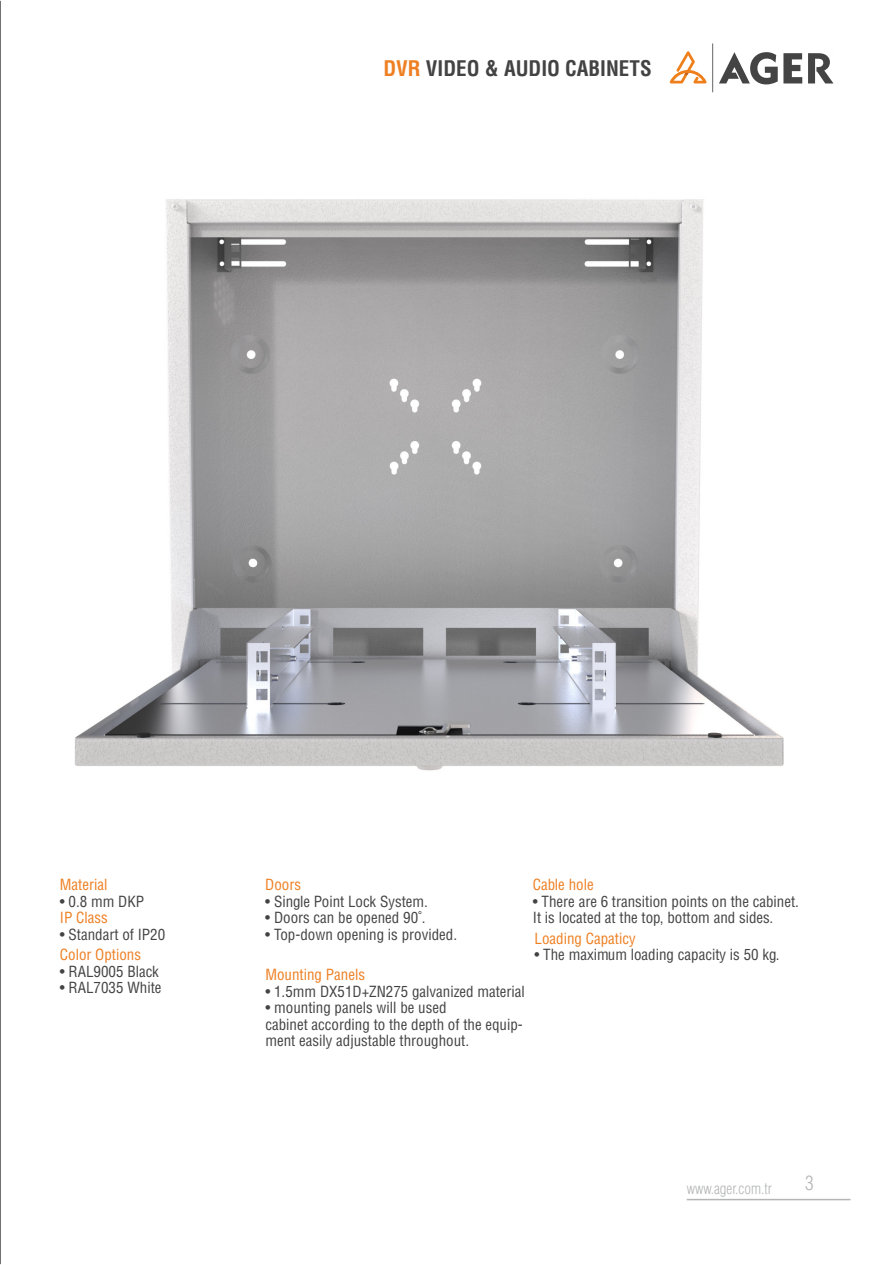
<style>
.page{position:relative;width:893px;height:1265px;background:#fff}
.page>*{position:absolute;margin:0;border:0;box-sizing:border-box;transform-origin:0 0}
.t1{font:21px "Helvetica Cond Bold Tr";color:#434343}
.t2{font:19.5px "Helvetica Condensed Light Tr";color:#b4b5b6}
.t3{font:15px/16.5px "Helvetica Cond Normal Tr";color:#434343}
.t4{font:15px "Helvetica Cond Normal Tr";color:#ee7f22}
.t5{font:15px "Helvetica Condensed Light Tr";color:#b4b5b6}
.s1{color:#ee7f22}
</style>
<div class="page">
<hr style="left:0;top:1px;width:1px;height:1263px;background:#434343">
<img style="left:75px;top:199px;width:709px;height:572px">
<hr style="left:687px;top:1198px;width:163px;height:2px;background:#b4b5b6">
<hr style="left:712px;top:43px;width:1px;height:49px;background:#444">
<svg style="left:808px;top:53px;width:25px;height:30px"></svg>
<svg style="left:719px;top:52px;width:83px;height:32px"></svg>
<svg style="left:670px;top:51px;width:36px;height:32px"></svg>
<h1 class="t1" style="left:384px;top:55px;width:270px"><span class="s1">DVR</span> VIDEO &amp; AUDIO CABINETS</h1>
<p class="t4" style="left:60px;top:875px;width:49px">Material</p>
<p class="t3" style="left:60px;top:892px;width:86px">• 0.8 mm DKP</p>
<p class="t4" style="left:60px;top:908px;width:49px">IP Class</p>
<p class="t3" style="left:60px;top:926px;width:107px">• Standart of IP20</p>
<p class="t4" style="left:60px;top:945px;width:83px">Color Options</p>
<p class="t3" style="left:60px;top:963px;width:100px">• RAL9005 Black</p>
<p class="t3" style="left:60px;top:979px;width:103px">• RAL7035 White</p>
<p class="t4" style="left:265px;top:875px;width:37px">Doors</p>
<p class="t3" style="left:265px;top:892px;width:164px">• Single Point Lock System.</p>
<p class="t3" style="left:265px;top:909px;width:162px">• Doors can be opened 90˚.</p>
<p class="t3" style="left:265px;top:925px;width:193px">• Top-down opening is provided.</p>
<p class="t4" style="left:265px;top:965px;width:101px">Mounting Panels</p>
<p class="t3" style="left:265px;top:982px;width:261px">• 1.5mm DX51D+ZN275 galvanized material</p>
<p class="t3" style="left:265px;top:999px;width:183px">• mounting panels will be used</p>
<p class="t3" style="left:265px;top:1015px;width:259px">cabinet according to the depth of the equip&shy;ment easily adjustable throughout.</p>
<p class="t4" style="left:533px;top:875px;width:62px">Cable hole</p>
<p class="t3" style="left:533px;top:892px;width:268px">• There are 6 transition points on the cabinet.<br>It is located at the top, bottom and sides.</p>
<p class="t4" style="left:535px;top:929px;width:103px">Loading Capaticy</p>
<p class="t3" style="left:535px;top:946px;width:246px">• The maximum loading capacity is 50 kg.</p>
<p class="t5" style="left:687px;top:1179px;width:87px">www.ager.com.tr</p>
<h2 class="t2" style="left:805px;top:1171px;width:10px">3</h2>
</div>
